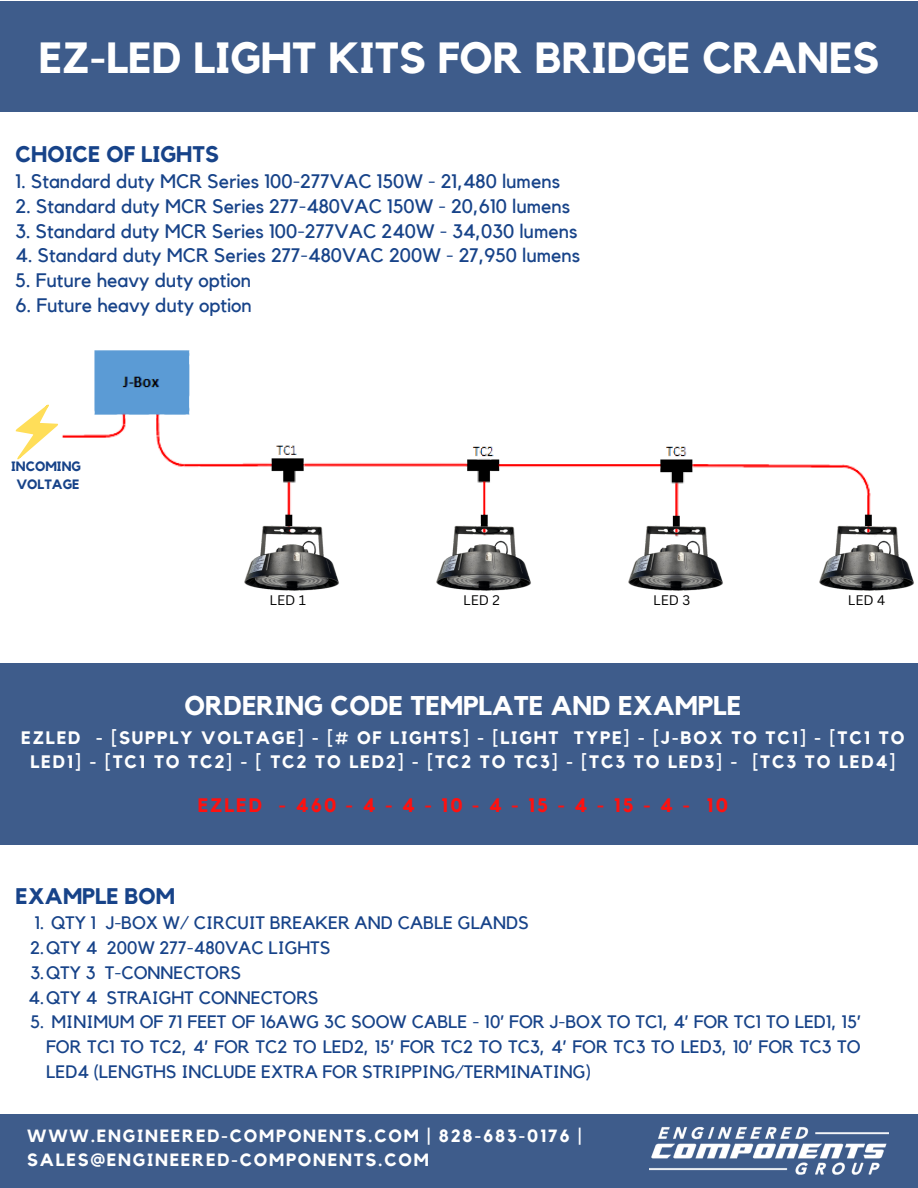
<style>
.page{position:relative;width:918px;height:1188px;background:#fff}
.page>*{position:absolute;margin:0;border:0;box-sizing:border-box;transform-origin:0 0}
.t1{font:700 43.5px "Kollektif";color:#fff}
.t2{font:700 27px "Kollektif";color:#fff}
.t3{font:700 22.5px "Kollektif";color:#174389}
.t4{font:19.5px "Kollektif";color:#174389}
.t5{font:700 19.5px "Kollektif";letter-spacing:.1em;color:#fe1110}
.t6{font:18px/24.8px "Kollektif";color:#174389;text-align:justify}
.t7{font:700 18px/24.8px "Kollektif";letter-spacing:.1em;color:#fff;text-align:center}
.t8{font:700 17.7px "Kollektif";letter-spacing:.1em;color:#fff}
.t9{font:13.5px "Canva Sans";color:#000}
.t10{font:700 13.5px "Kollektif";color:#174389}
</style>
<div class="page">
<div style="left:0;top:1114px;width:918px;height:74px;background:#3e5c8b"></div>
<div style="left:0;top:663px;width:918px;height:182px;background:#3e5c8b"></div>
<img style="left:17px;top:350px;width:855px;height:172px">
<img style="left:244px;top:522px;width:95px;height:69px">
<img style="left:436px;top:522px;width:95px;height:69px">
<img style="left:628px;top:522px;width:95px;height:69px">
<img style="left:819px;top:522px;width:95px;height:69px">
<svg style="left:15px;top:404px;width:44px;height:55px"></svg>
<img style="left:649px;top:1127px;width:240px;height:48px">
<div style="left:0;top:1px;width:918px;height:111px;background:#3e5c8b"></div>
<p class="t1" style="left:39px;top:38px;width:842px">EZ-LED LIGHT KITS FOR BRIDGE CRANES</p>
<p class="t3" style="left:16px;top:144px;width:205px">CHOICE OF LIGHTS</p>
<p class="t4" style="left:16px;top:172px;width:546px">1. Standard duty MCR Series 100-277VAC 150W - 21,480 lumens</p>
<p class="t4" style="left:16px;top:197px;width:556px">2. Standard duty MCR Series 277-480VAC 150W - 20,610 lumens</p>
<p class="t4" style="left:16px;top:222px;width:563px">3. Standard duty MCR Series 100-277VAC 240W - 34,030 lumens</p>
<p class="t4" style="left:16px;top:247px;width:566px">4. Standard duty MCR Series 277-480VAC 200W - 27,950 lumens</p>
<p class="t4" style="left:16px;top:271px;width:237px">5. Future heavy duty option</p>
<p class="t4" style="left:16px;top:296px;width:238px">6. Future heavy duty option</p>
<p class="t10" style="left:11px;top:460px;width:71px">INCOMING</p>
<p class="t10" style="left:16px;top:478px;width:65px">VOLTAGE</p>
<p class="t9" style="left:269px;top:591px;width:38px">LED 1</p>
<p class="t9" style="left:463px;top:591px;width:38px">LED 2</p>
<p class="t9" style="left:653px;top:591px;width:39px">LED 3</p>
<p class="t9" style="left:848px;top:591px;width:39px">LED 4</p>
<p class="t2" style="left:184px;top:693px;width:559px">ORDERING CODE TEMPLATE AND EXAMPLE</p>
<p class="t7" style="left:21px;top:726px;width:885px">EZLED - [SUPPLY VOLTAGE] - [# OF LIGHTS] - [LIGHT TYPE] - [J-BOX TO TC1] - [TC1 TO<br>LED1] - [TC1 TO TC2] - [ TC2 TO LED2] - [TC2 TO TC3] - [TC3 TO LED3] - [TC3 TO LED4]</p>
<p class="t5" style="left:198px;top:796px;width:532px">EZLED -460-4-4-10-4-15-4-15-4- 10</p>
<p class="t3" style="left:16px;top:885px;width:161px">EXAMPLE BOM</p>
<p class="t6" style="left:35px;top:912px;width:496px">1. QTY 1 J-BOX W/ CIRCUIT BREAKER AND CABLE GLANDS</p>
<p class="t6" style="left:30px;top:936px;width:302px">2.QTY 4 200W 277-480VAC LIGHTS</p>
<p class="t6" style="left:30px;top:961px;width:212px">3.QTY 3 T-CONNECTORS</p>
<p class="t6" style="left:29px;top:986px;width:292px">4.QTY 4 STRAIGHT CONNECTORS</p>
<p class="t6" style="left:46px;top:1011px;width:816px;text-indent:-16px">5. MINIMUM OF 71 FEET OF 16AWG 3C SOOW CABLE - 10’ FOR J-BOX TO TC1, 4’ FOR TC1 TO LED1, 15’ FOR TC1 TO TC2, 4’ FOR TC2 TO LED2, 15’ FOR TC2 TO TC3, 4’ FOR TC3 TO LED3, 10’ FOR TC3 TO LED4 (LENGTHS INCLUDE EXTRA FOR STRIPPING/TERMINATING)</p>
<p class="t8" style="left:27px;top:1127px;width:556px">WWW.ENGINEERED-COMPONENTS.COM | 828-683-0176 |</p>
<p class="t8" style="left:27px;top:1152px;width:403px">SALES@ENGINEERED-COMPONENTS.COM</p>
</div>
